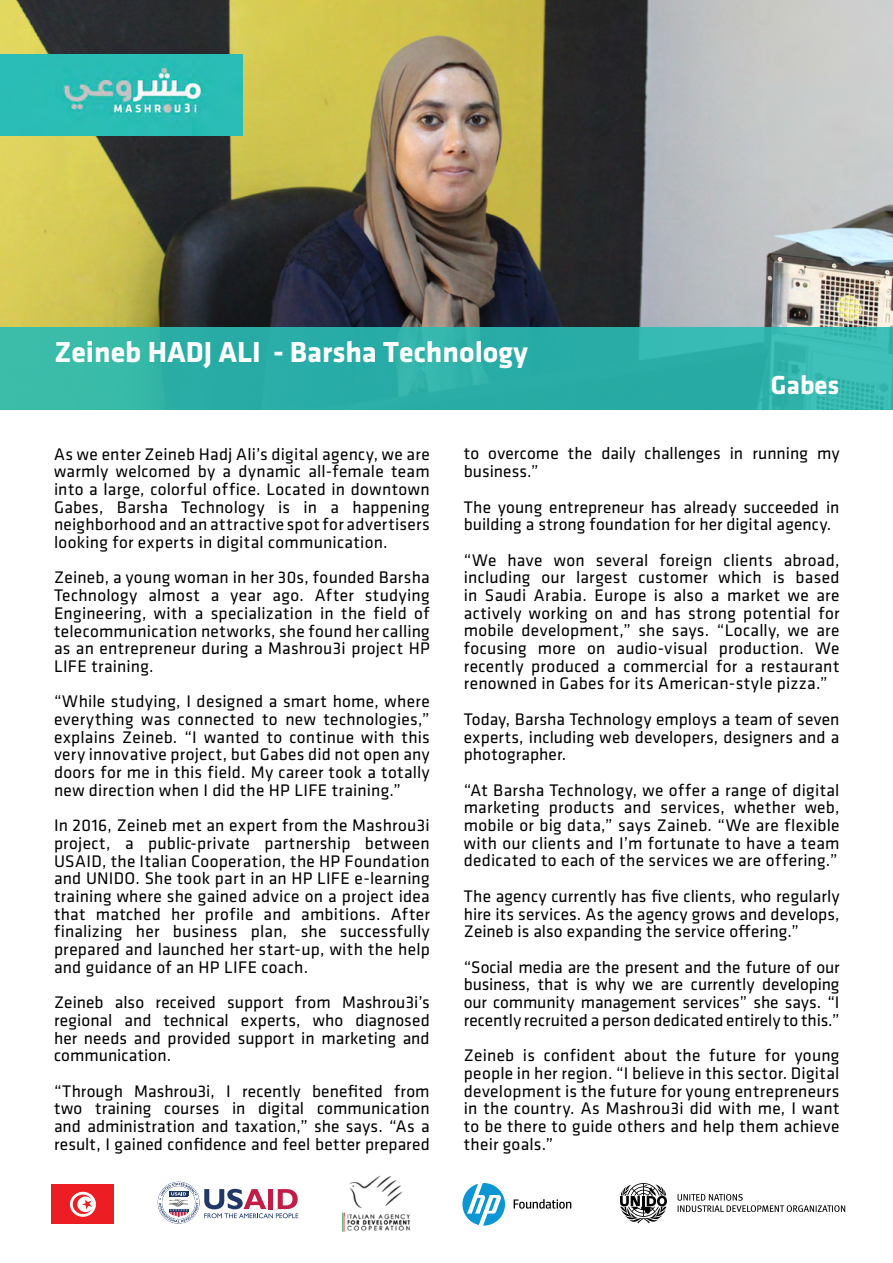
<style>
.page{position:relative;width:893px;height:1263px;background:#fff}
.page>*{position:absolute;margin:0;border:0;box-sizing:border-box;transform-origin:0 0}
.t1{font:700 30px "Klavika";color:#fff}
.t2{font:700 27px "Klavika";color:#fff}
.t3{font:17.4px/17.7px "Klavika";letter-spacing:.01em;color:#000;text-align:justify}
</style>
<div class="page">
<img style="left:0;top:0;width:893px;height:328px">
<svg style="left:0;top:328px;width:893px;height:82px;background:#2eb1a8"></svg>
<img style="left:0;top:54px;width:242px;height:82px">
<svg style="left:462px;top:1183px;width:43px;height:42px"></svg>
<svg style="left:514px;top:1199px;width:57px;height:10px"></svg>
<svg style="left:678px;top:1194px;width:167px;height:18px"></svg>
<svg style="left:620px;top:1183px;width:47px;height:40px"></svg>
<div style="left:52px;top:1184px;width:62px;height:40px;background:#ed1d24"></div>
<svg style="left:70px;top:1192px;width:26px;height:25px"></svg>
<svg style="left:73px;top:1194px;width:19px;height:20px"></svg>
<img style="left:342px;top:1176px;width:68px;height:56px">
<svg style="left:158px;top:1182px;width:140px;height:41px"></svg>
<hr style="left:188px;top:1196px;width:4px;height:13px;background:#fff">
<h1 class="t1" style="left:54px;top:335px;width:475px">Zeineb HADJ ALI - Barsha Technology</h1>
<h2 class="t2" style="left:771px;top:370px;width:70px">Gabes</h2>
<p class="t3" style="left:54px;top:445px;width:377px">As we enter Zeineb Hadj Ali’s digital agency, we are warmly welcomed by a dynamic all-female team into a large, colorful office. Located in downtown Gabes, Barsha Technology is in a happening neighborhood and an attractive spot for advertisers looking for experts in digital communication.</p>
<p class="t3" style="left:54px;top:569px;width:377px">Zeineb, a young woman in her 30s, founded Barsha Technology almost a year ago. After studying Engineering, with a specialization in the field of telecommunication networks, she found her calling as an entrepreneur during a Mashrou3i project HP LIFE training.</p>
<p class="t3" style="left:54px;top:693px;width:377px">“While studying, I designed a smart home, where everything was connected to new technologies,” explains Zeineb. “I wanted to continue with this very innovative project, but Gabes did not open any doors for me in this field. My career took a totally new direction when I did the HP LIFE training.”</p>
<p class="t3" style="left:54px;top:817px;width:377px">In 2016, Zeineb met an expert from the Mashrou3i project, a public-private partnership between USAID, the Italian Cooperation, the HP Foundation and UNIDO. She took part in an HP LIFE e-learning training where she gained advice on a project idea that matched her profile and ambitions. After finalizing her business plan, she successfully prepared and launched her start-up, with the help and guidance of an HP LIFE coach.</p>
<p class="t3" style="left:54px;top:994px;width:377px">Zeineb also received support from Mashrou3i’s regional and technical experts, who diagnosed her needs and provided support in marketing and communication.</p>
<p class="t3" style="left:54px;top:1082px;width:377px">“Through Mashrou3i, I recently benefited from two training courses in digital communication and administration and taxation,” she says. “As a result, I gained confidence and feel better prepared</p>
<p class="t3" style="left:464px;top:445px;width:377px">to overcome the daily challenges in running my business.”</p>
<p class="t3" style="left:464px;top:498px;width:377px">The young entrepreneur has already succeeded in building a strong foundation for her digital agency.</p>
<p class="t3" style="left:464px;top:551px;width:377px">“We have won several foreign clients abroad, including our largest customer which is based in Saudi Arabia. Europe is also a market we are actively working on and has strong potential for mobile development,” she says. “Locally, we are focusing more on audio-visual production. We recently produced a commercial for a restaurant renowned in Gabes for its American-style pizza.”</p>
<p class="t3" style="left:464px;top:710px;width:377px">Today, Barsha Technology employs a team of seven experts, including web developers, designers and a photographer.</p>
<p class="t3" style="left:464px;top:781px;width:377px">“At Barsha Technology, we offer a range of digital marketing products and services, whether web, mobile or big data,” says Zaineb. “We are flexible with our clients and I’m fortunate to have a team dedicated to each of the services we are offering.”</p>
<p class="t3" style="left:464px;top:887px;width:377px">The agency currently has five clients, who regularly hire its services. As the agency grows and develops, Zeineb is also expanding the service offering.”</p>
<p class="t3" style="left:464px;top:958px;width:377px">“Social media are the present and the future of our business, that is why we are currently developing our community management services” she says. “I recently recruited a person dedicated entirely to this.”</p>
<p class="t3" style="left:464px;top:1047px;width:377px">Zeineb is confident about the future for young people in her region. “I believe in this sector. Digital development is the future for young entrepreneurs in the country. As Mashrou3i did with me, I want to be there to guide others and help them achieve their goals.”</p>
</div>
